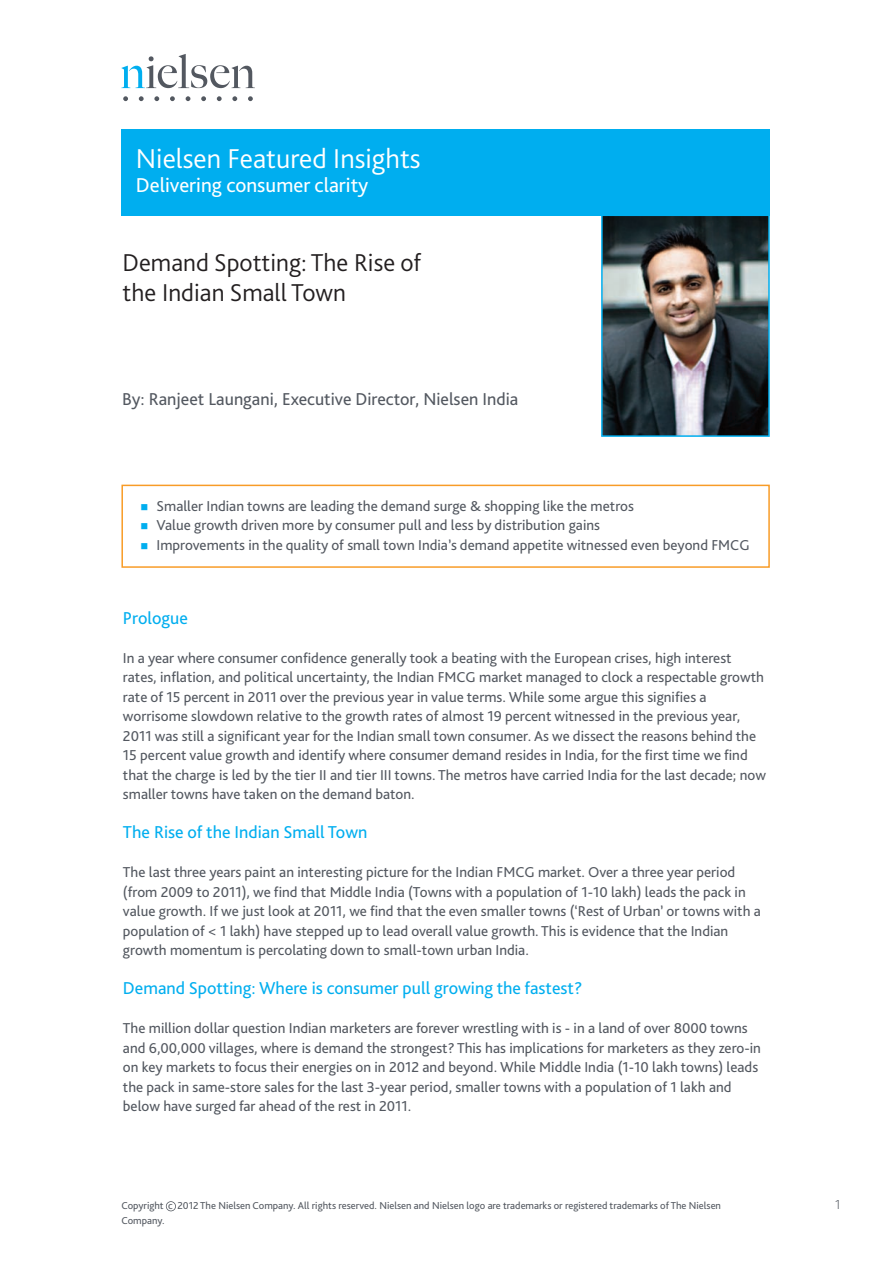
<style>
.page{position:relative;width:893px;height:1263px;background:#fff}
.page>*{position:absolute;margin:0;border:0;box-sizing:border-box;transform-origin:0 0}
.t1{font:300 28.5px "Bliss Pro";color:#fff}
.t2{font:300 25.5px/30.6px "Bliss Pro";color:#231f20}
.t3{font:21px "Bliss Pro";color:#fff}
.t4{font:18px "Bliss Pro";color:#00aeef}
.t5{font:18px "Bliss Pro";color:#535860}
.t6{font:15px/19.5px "Bliss Pro";color:#535860}
.t7{font:200 13.5px "Bliss Pro";color:#535860}
.t8{font:10.5px/15px "Bliss Pro";color:#535860}
.s1{color:#00aeef}
</style>
<div class="page">
<svg style="left:121px;top:54px;width:134px;height:34px"></svg>
<svg style="left:123px;top:96px;width:5px;height:5px"></svg>
<svg style="left:139px;top:96px;width:5px;height:5px"></svg>
<svg style="left:154px;top:96px;width:5px;height:5px"></svg>
<svg style="left:170px;top:96px;width:5px;height:5px"></svg>
<svg style="left:186px;top:96px;width:4px;height:5px"></svg>
<svg style="left:201px;top:96px;width:5px;height:5px"></svg>
<svg style="left:217px;top:96px;width:5px;height:5px"></svg>
<svg style="left:248px;top:96px;width:5px;height:5px"></svg>
<svg style="left:232px;top:96px;width:5px;height:5px"></svg>
<div style="left:122px;top:130px;width:648px;height:86px;background:#00aeef"></div>
<div style="left:166px;top:1201px;width:10px;height:10px;border:2px solid #535860;border-radius:50%"></div>
<div style="left:121px;top:485px;width:649px;height:83px;border:2px solid #f89c27"></div>
<img style="left:604px;top:218px;width:163px;height:216px">
<div style="left:601px;top:215px;width:169px;height:222px;border:2px solid #00aeef"></div>
<h1 class="t1" style="left:136px;top:146px;width:286px">Nielsen Featured Insights</h1>
<h3 class="t3" style="left:136px;top:176px;width:234px">Delivering consumer clarity</h3>
<h2 class="t2" style="left:123px;top:249px;width:300px">Demand Spotting: The Rise of the Indian Small Town</h2>
<p class="t5" style="left:122px;top:391px;width:398px">By: Ranjeet Laungani, Executive Director, Nielsen India</p>
<p class="t6" style="left:140px;top:497px;width:495px"><span class="s1">■</span> Smaller Indian towns are leading the demand surge &amp; shopping like the metros</p>
<p class="t6" style="left:140px;top:516px;width:461px"><span class="s1">■</span> Value growth driven more by consumer pull and less by distribution gains</p>
<p class="t6" style="left:140px;top:536px;width:611px"><span class="s1">■</span> Improvements in the quality of small town India’s demand appetite witnessed even beyond FMCG</p>
<p class="t4" style="left:123px;top:610px;width:66px">Prologue</p>
<p class="t6" style="left:123px;top:649px;width:644px">In a year where consumer confidence generally took a beating with the European crises, high interest rates, inflation, and political uncertainty, the Indian FMCG market managed to clock a respectable growth rate of 15 percent in 2011 over the previous year in value terms. While some argue this signifies a worrisome slowdown relative to the growth rates of almost 19 percent witnessed in the previous year, 2011 was still a significant year for the Indian small town consumer. As we dissect the reasons behind the 15 percent value growth and identify where consumer demand resides in India, for the first time we find that the charge is led by the tier II and tier III towns. The metros have carried India for the last decade; now smaller towns have taken on the demand baton.</p>
<p class="t4" style="left:123px;top:824px;width:246px">The Rise of the Indian Small Town</p>
<p class="t6" style="left:123px;top:863px;width:639px">The last three years paint an interesting picture for the Indian FMCG market. Over a three year period (from 2009 to 2011), we find that Middle India (Towns with a population of 1-10 lakh) leads the pack in value growth. If we just look at 2011, we find that the even smaller towns (‘Rest of Urban’ or towns with a population of &lt; 1 lakh) have stepped up to lead overall value growth. This is evidence that the Indian growth momentum is percolating down to small-town urban India.</p>
<p class="t4" style="left:123px;top:980px;width:461px">Demand Spotting: Where is consumer pull growing the fastest?</p>
<p class="t6" style="left:123px;top:1019px;width:639px">The million dollar question Indian marketers are forever wrestling with is - in a land of over 8000 towns and 6,00,000 villages, where is demand the strongest? This has implications for marketers as they zero-in on key markets to focus their energies on in 2012 and beyond. While Middle India (1-10 lakh towns) leads the pack in same-store sales for the last 3-year period, smaller towns with a population of 1 lakh and below have surged far ahead of the rest in 2011.</p>
<p class="t8" style="left:122px;top:1198px;width:601px">Copyright c 2012 The Nielsen Company. All rights reserved. Nielsen and Nielsen logo are trademarks or registered trademarks of The Nielsen<br>Company.</p>
<p class="t7" style="left:835px;top:1198px;width:7px">1</p>
</div>
